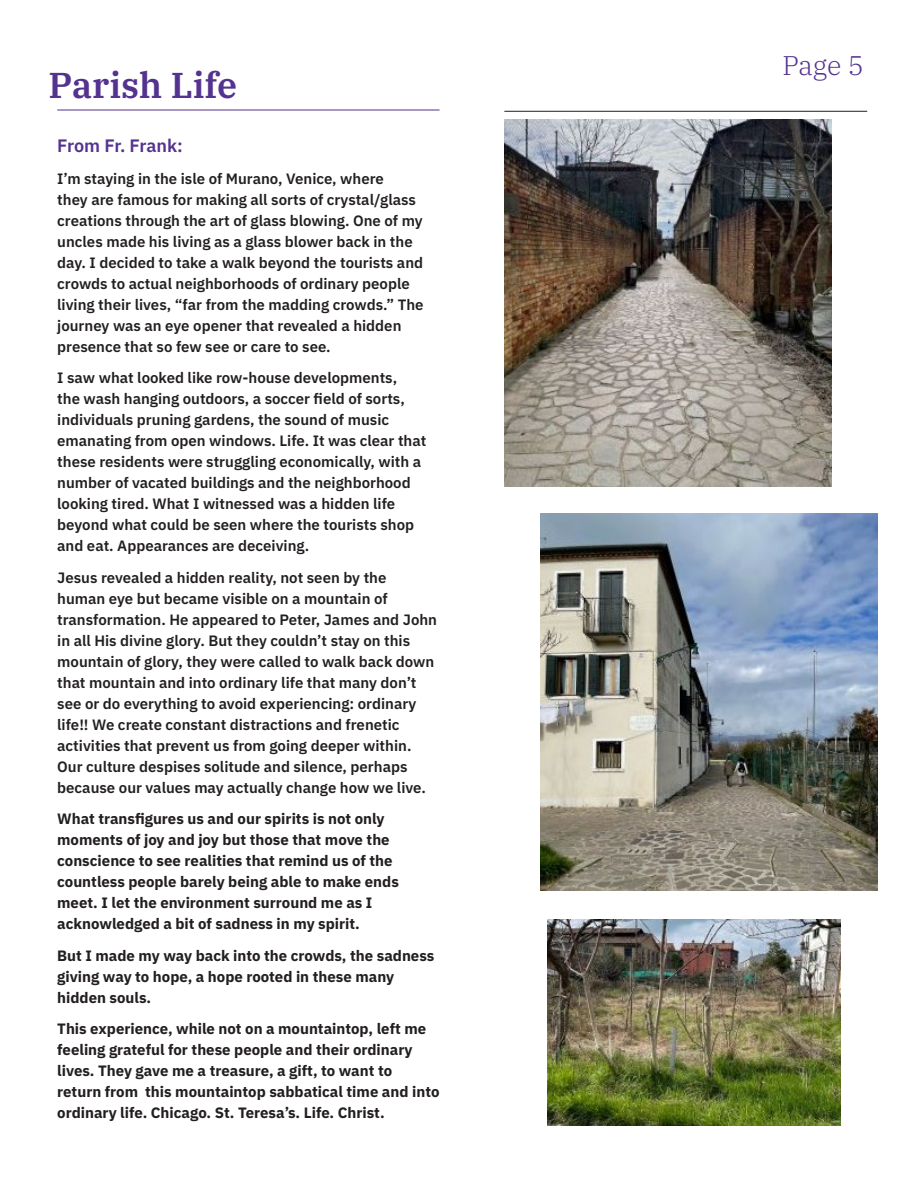
<style>
.page{position:relative;width:918px;height:1188px;background:#fff}
.page>*{position:absolute;margin:0;border:0;box-sizing:border-box;transform-origin:0 0}
.t1{font:36px "IBM Plex Serif Sm Bld";color:#54328f}
.t2{font:300 27px "IBM Plex Serif";color:#54328f}
.t3{font:18px "IBM Plex Sans Sm Bld";letter-spacing:-.01em;color:#54328f}
.t4{font:15px/21px "IBM Plex Sans Sm Bld";color:#231f20}
.t5{font:700 15px/21px "IBM Plex Sans";color:#231f20}
</style>
<div class="page">
<hr style="left:57px;top:110px;width:383px;height:1px;background:#54328f">
<hr style="left:504px;top:111px;width:363px;height:1px;background:#231f20">
<img style="left:504px;top:120px;width:327px;height:366px">
<img style="left:540px;top:513px;width:338px;height:378px">
<img style="left:548px;top:919px;width:292px;height:206px">
<h1 class="t1" style="left:49px;top:57px;width:190px">Parish Life</h1>
<p class="t3" style="left:57px;top:132px;width:127px">From Fr. Frank:</p>
<p class="t4" style="left:57px;top:167px;width:368px">I’m staying in the isle of Murano, Venice, where<br>they are famous for making all sorts of crystal/glass creations through the art of glass blowing. One of my uncles made his living as a glass blower back in the day. I decided to take a walk beyond the tourists and crowds to actual neighborhoods of ordinary people living their lives, “far from the madding crowds.” The journey was an eye opener that revealed a hidden presence that so few see or care to see.</p>
<p class="t4" style="left:57px;top:366px;width:371px">I saw what looked like row-house developments,<br>the wash hanging outdoors, a soccer field of sorts, individuals pruning gardens, the sound of music emanating from open windows. Life. It was clear that these residents were struggling economically, with a number of vacated buildings and the neighborhood looking tired. What I witnessed was a hidden life beyond what could be seen where the tourists shop and eat. Appearances are deceiving.</p>
<p class="t4" style="left:57px;top:566px;width:381px">Jesus revealed a hidden reality, not seen by the human eye but became visible on a mountain of transformation. He appeared to Peter, James and John in all His divine glory. But they couldn’t stay on this mountain of glory, they were called to walk back down that mountain and into ordinary life that many don’t see or do everything to avoid experiencing: ordinary life!! We create constant distractions and frenetic activities that prevent us from going deeper within.<br>Our culture despises solitude and silence, perhaps because our values may actually change how we live.</p>
<p class="t5" style="left:57px;top:807px;width:343px">What transfigures us and our spirits is not only moments of joy and joy but those that move the conscience to see realities that remind us of the countless people barely being able to make ends meet. I let the environment surround me as I acknowledged a bit of sadness in my spirit.</p>
<p class="t5" style="left:57px;top:944px;width:379px">But I made my way back into the crowds, the sadness giving way to hope, a hope rooted in these many hidden souls.</p>
<p class="t5" style="left:57px;top:1017px;width:384px">This experience, while not on a mountaintop, left me feeling grateful for these people and their ordinary lives. They gave me a treasure, a gift, to want to return from this mountaintop sabbatical time and into ordinary life. Chicago. St. Teresa’s. Life. Christ.</p>
<h2 class="t2" style="left:782px;top:45px;width:83px">Page 5</h2>
</div>
